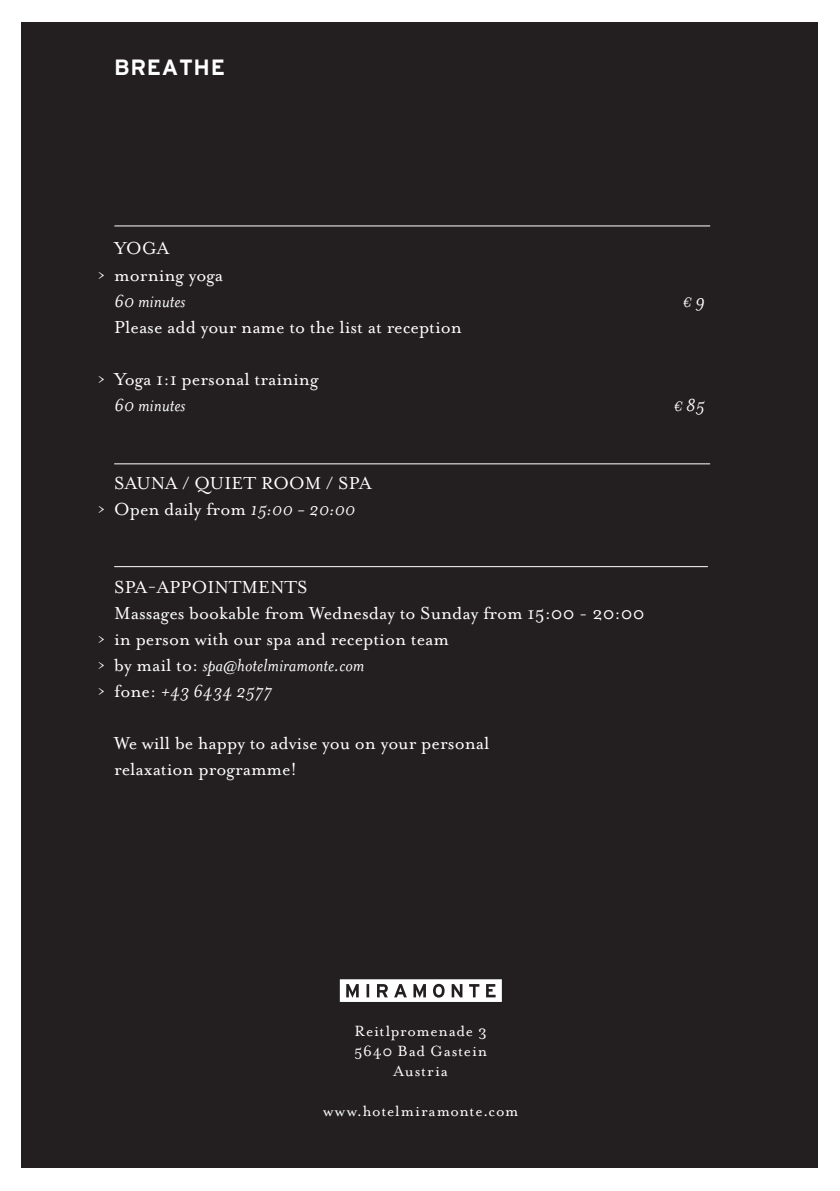
<style>
.page{position:relative;width:840px;height:1191px;background:#fff}
.page>*{position:absolute;margin:0;border:0;box-sizing:border-box;transform-origin:0 0}
.t1{font:700 22px "Interstate";letter-spacing:.03em;color:#fff}
.t2{font:20px/26px "Mrs Eaves OT";color:#fff}
.t3{font:italic 20px "Mrs Eaves";color:#fff}
.text_44_pt_light{font:17px "Mrs Eaves OT";letter-spacing:.045em;color:#fff}
.Überschrift_3{font:16px "Mrs Eaves OT";color:#fff}
.t4{font:italic 16px "Mrs Eaves";color:#fff}
.s1{font-size:20px}
.s2{font-size:16px}
.s3{font-family:"Mrs Eaves";font-style:italic}
.s4{font-family:"Mrs Eaves OT";font-style:normal}
</style>
<div class="page">
<div style="left:22px;top:23px;width:795px;height:1145px;background:#231f20"></div>
<hr style="left:114px;top:225px;width:595px;height:1px;background:#fff">
<hr style="left:114px;top:463px;width:595px;height:1px;background:#fff">
<hr style="left:114px;top:566px;width:593px;height:1px;background:#fff">
<svg style="left:339px;top:979px;width:162px;height:23px;background:#cecdce"></svg>
<p class="t1" style="left:114px;top:55px;width:112px">BREATHE</p>
<p class="Überschrift_3" style="left:98px;top:266px;width:9px">&gt;</p>
<p class="Überschrift_3" style="left:98px;top:370px;width:9px">&gt;</p>
<p class="t2" style="left:114px;top:236px;width:56px">YOGA</p>
<p class="t2" style="left:114px;top:262px;width:110px">morning yoga</p>
<p class="t3" style="left:114px;top:290px;width:73px">60 minutes</p>
<p class="t4" style="left:682px;top:293px;width:23px">€ <span class="s1">9</span></p>
<p class="t2" style="left:114px;top:314px;width:349px">Please add your name to the list at reception</p>
<p class="t2" style="left:114px;top:366px;width:206px">Yoga 1:1 personal training</p>
<p class="t3" style="left:114px;top:394px;width:73px">60 minutes</p>
<p class="t3" style="left:673px;top:394px;width:33px"><span class="s2">€</span> 85</p>
<p class="Überschrift_3" style="left:98px;top:500px;width:9px">&gt;</p>
<p class="t2" style="left:114px;top:470px;width:258px">SAUNA / QUIET ROOM / SPA</p>
<p class="t2" style="left:114px;top:496px;width:243px">Open daily from <span class="s3">15:00 - 20:00</span></p>
<p class="Überschrift_3" style="left:98px;top:630px;width:9px">&gt;</p>
<p class="Überschrift_3" style="left:98px;top:656px;width:9px">&gt;</p>
<p class="Überschrift_3" style="left:98px;top:682px;width:9px">&gt;</p>
<p class="t2" style="left:114px;top:574px;width:531px">SPA-APPOINTMENTS<br>Massages bookable from Wednesday to Sunday from 15:00 - 20:00</p>
<p class="t2" style="left:114px;top:626px;width:336px">in person with our spa and reception team</p>
<p class="t3" style="left:114px;top:654px;width:251px"><span class="s4">by mail to:</span> spa@hotelmiramonte.com</p>
<p class="t3" style="left:114px;top:680px;width:159px"><span class="s4">fone:</span> +43 6434 2577</p>
<p class="t2" style="left:114px;top:730px;width:376px">We will be happy to advise you on your personal relaxation programme!</p>
<p class="text_44_pt_light" style="left:354px;top:1021px;width:133px">Reitlpromenade 3</p>
<p class="text_44_pt_light" style="left:354px;top:1041px;width:135px">5640 Bad Gastein</p>
<p class="text_44_pt_light" style="left:393px;top:1061px;width:56px">Austria</p>
<p class="text_44_pt_light" style="left:323px;top:1101px;width:196px">www.hotelmiramonte.com</p>
</div>
